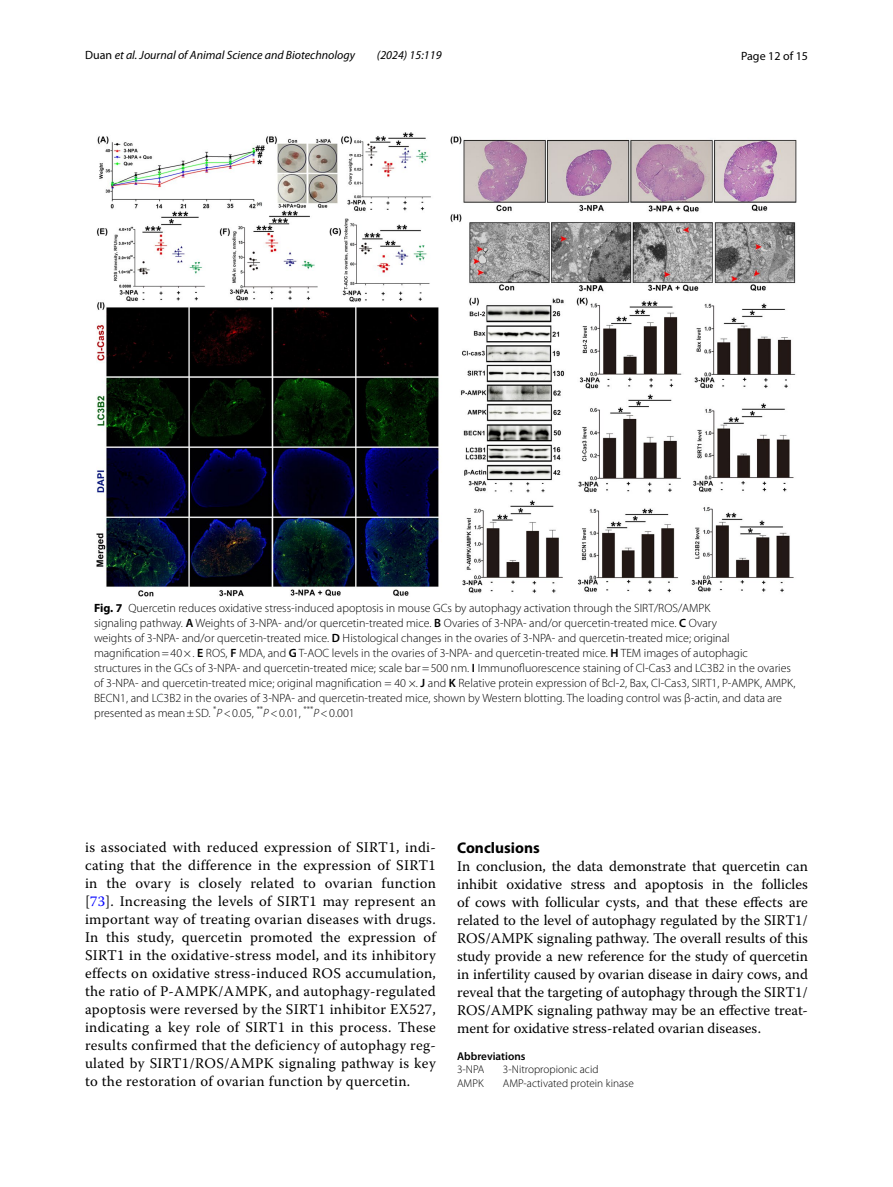
<style>
.page{position:relative;width:893px;height:1187px;background:#fff}
.page>*{position:absolute;margin:0;border:0;box-sizing:border-box;transform-origin:0 0}
.t1{font:700 15.45px "Myriad Pro";color:#000}
.t2{font:14.7px/18px "Warnock Pro";letter-spacing:.01em;color:#000;text-align:justify}
.t3{font:300 12px/15px "Myriad Pro";color:#000}
.t4{font:italic 12px "Myriad Pro";color:#000}
.t5{font:12px "Myriad Pro";color:#000}
.t6{font:300 11.25px "Myriad Pro";color:#000}
.t7{font:600 11.25px "Myriad Pro";color:#000}
.s1{font-style:normal}
.s2{font-weight:700}
.s3{font-weight:600}
.s4{font-style:italic}
.s5{color:#00f}
</style>
<div class="page">
<img style="left:96px;top:133px;width:701px;height:463px">
<p class="t4" style="left:85px;top:48px;width:272px"><span class="s1">Duan</span> et al. Journal of Animal Science and Biotechnology</p>
<p class="t4" style="left:377px;top:48px;width:66px">(2024) 15:119</p>
<p class="t5" style="left:741px;top:48px;width:68px">Page 12 of 15</p>
<p class="t3" style="left:94px;top:600px;width:703px"><span class="s2">Fig. 7</span> Quercetin reduces oxidative stress-induced apoptosis in mouse GCs by autophagy activation through the SIRT/ROS/AMPK<br>signaling pathway. <span class="s3">A</span> Weights of 3-NPA- and/or quercetin-treated mice. <span class="s3">B</span> Ovaries of 3-NPA- and/or quercetin-treated mice. <span class="s3">C</span> Ovary<br>weights of 3-NPA- and/or quercetin-treated mice. <span class="s3">D</span> Histological changes in the ovaries of 3-NPA- and quercetin-treated mice; original magnification=40×. <span class="s3">E</span> ROS, <span class="s3">F</span> MDA, and <span class="s3">G</span> T-AOC levels in the ovaries of 3-NPA- and quercetin-treated mice. <span class="s3">H</span> TEM images of autophagic structures in the GCs of 3-NPA- and quercetin-treated mice; scale bar=500 nm. <span class="s3">I</span> Immunofluorescence staining of Cl-Cas3 and LC3B2 in the ovaries of 3-NPA- and quercetin-treated mice; original magnification = 40 ×. <span class="s3">J</span> and <span class="s3">K</span> Relative protein expression of Bcl-2, Bax, Cl-Cas3, SIRT1, P-AMPK, AMPK, BECN1, and LC3B2 in the ovaries of 3-NPA- and quercetin-treated mice, shown by Western blotting. The loading control was β-actin, and data are presented as mean±SD. <sup>*</sup><span class="s4">P</span>&lt;0.05, <sup>**</sup><span class="s4">P</span>&lt;0.01, <sup>***</sup><span class="s4">P</span>&lt;0.001</p>
<p class="t2" style="left:85px;top:838px;width:352px">is associated with reduced expression of SIRT1, indi&shy;cating that the difference in the expression of SIRT1 in the ovary is closely related to ovarian function [<span class="s5">73</span>]. Increasing the levels of SIRT1 may represent an important way of treating ovarian diseases with drugs.<br>In this study, quercetin promoted the expression of SIRT1 in the oxidative-stress model, and its inhibitory effects on oxidative stress-induced ROS accumulation, the ratio of P-AMPK/AMPK, and autophagy-regulated apoptosis were reversed by the SIRT1 inhibitor EX527, indicating a key role of SIRT1 in this process. These results confirmed that the deficiency of autophagy reg&shy;ulated by SIRT1/ROS/AMPK signaling pathway is key to the restoration of ovarian function by quercetin.</p>
<p class="t1" style="left:457px;top:837px;width:84px">Conclusions</p>
<p class="t2" style="left:457px;top:856px;width:352px">In conclusion, the data demonstrate that quercetin can inhibit oxidative stress and apoptosis in the follicles of cows with follicular cysts, and that these effects are related to the level of autophagy regulated by the SIRT1/ ROS/AMPK signaling pathway. The overall results of this study provide a new reference for the study of quercetin in infertility caused by ovarian disease in dairy cows, and reveal that the targeting of autophagy through the SIRT1/ ROS/AMPK signaling pathway may be an effective treat&shy;ment for oxidative stress-related ovarian diseases.</p>
<p class="t7" style="left:457px;top:1048px;width:70px">Abbreviations</p>
<p class="t6" style="left:457px;top:1063px;width:29px">3-NPA</p>
<p class="t6" style="left:503px;top:1063px;width:97px">3-Nitropropionic acid</p>
<p class="t6" style="left:457px;top:1076px;width:28px">AMPK</p>
<p class="t6" style="left:503px;top:1076px;width:133px">AMP-activated protein kinase</p>
</div>
